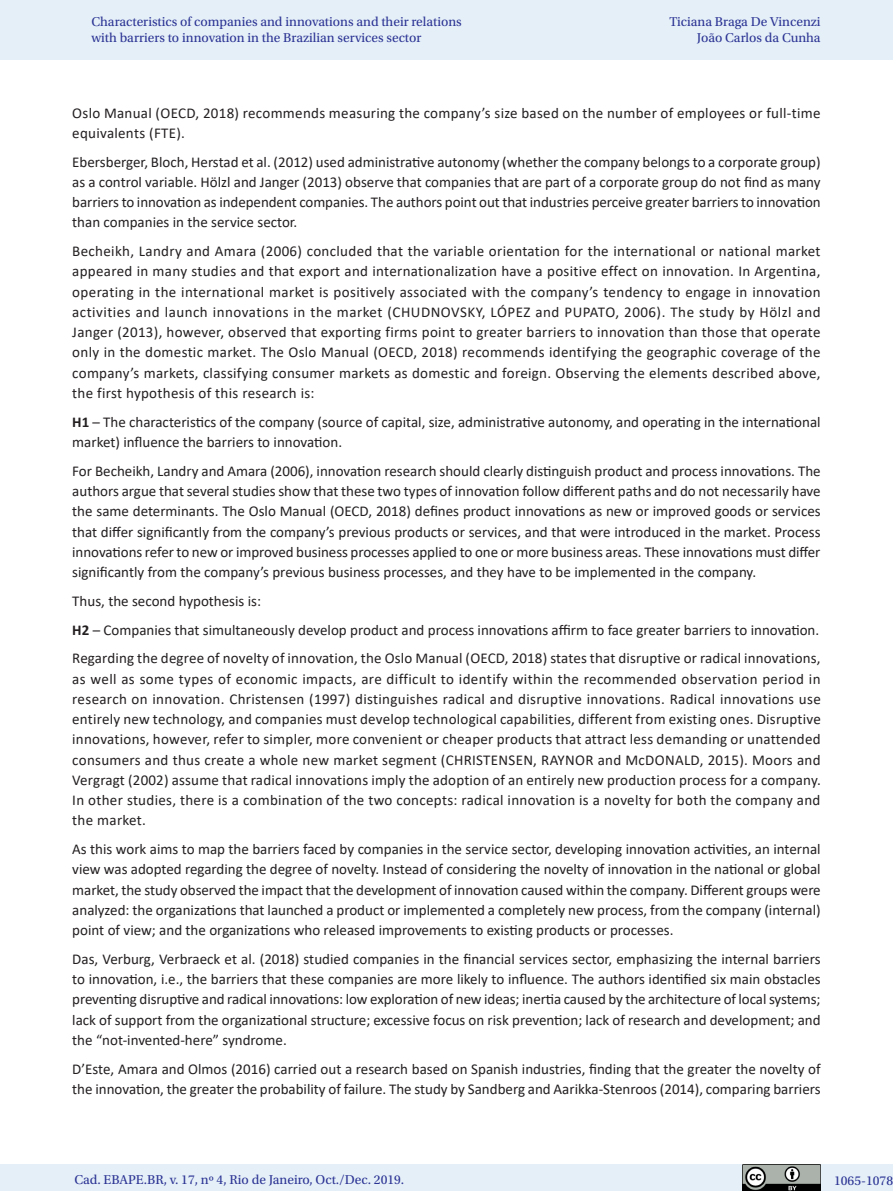
<style>
.page{position:relative;width:893px;height:1191px;background:#fff}
.page>*{position:absolute;margin:0;border:0;box-sizing:border-box;transform-origin:0 0}
._06_0_texto{font:15px/20.2px "Calibri";color:#231f20;text-align:justify}
._06_0_texto-2{font:15px/20.2px "Calibri";letter-spacing:.02em;color:#231f20}
.t1{font:13.5px/16.5px "Utopia Std";color:#2b3393}
.s1{font-weight:700}
</style>
<div class="page">
<div style="left:0;top:0;width:893px;height:60px;background:#e4eff8"></div>
<div style="left:0;top:1164px;width:893px;height:27px;background:#e4eff8"></div>
<img style="left:743px;top:1164px;width:78px;height:27px">
<p class="t1" style="left:91px;top:13px;width:372px">Characteristics of companies and innovations and their relations with barriers to innovation in the Brazilian services sector</p>
<p class="t1" style="left:670px;top:13px;width:153px;text-align:right">Ticiana Braga De Vincenzi<br>João Carlos da Cunha</p>
<p class="_06_0_texto-2" style="left:72px;top:102px;width:750px">Oslo Manual (OECD, 2018) recommends measuring the company’s size based on the number of employees or full-time equivalents (FTE).</p>
<p class="_06_0_texto" style="left:72px;top:151px;width:750px">Ebersberger, Bloch, Herstad et al. (2012) used administrative autonomy (whether the company belongs to a corporate group) as a control variable. Hölzl and Janger (2013) observe that companies that are part of a corporate group do not find as many barriers to innovation as independent companies. The authors point out that industries perceive greater barriers to innovation than companies in the service sector.</p>
<p class="_06_0_texto" style="left:72px;top:241px;width:750px">Becheikh, Landry and Amara (2006) concluded that the variable orientation for the international or national market appeared in many studies and that export and internationalization have a positive effect on innovation. In Argentina, operating in the international market is positively associated with the company’s tendency to engage in innovation activities and launch innovations in the market (CHUDNOVSKY, LÓPEZ and PUPATO, 2006). The study by Hölzl and Janger (2013), however, observed that exporting firms point to greater barriers to innovation than those that operate only in the domestic market. The Oslo Manual (OECD, 2018) recommends identifying the geographic coverage of the company’s markets, classifying consumer markets as domestic and foreign. Observing the elements described above, the first hypothesis of this research is:</p>
<p class="_06_0_texto" style="left:72px;top:411px;width:750px"><span class="s1">H1</span> – The characteristics of the company (source of capital, size, administrative autonomy, and operating in the international market) influence the barriers to innovation.</p>
<p class="_06_0_texto" style="left:72px;top:460px;width:750px">For Becheikh, Landry and Amara (2006), innovation research should clearly distinguish product and process innovations. The authors argue that several studies show that these two types of innovation follow different paths and do not necessarily have the same determinants. The Oslo Manual (OECD, 2018) defines product innovations as new or improved goods or services that differ significantly from the company’s previous products or services, and that were introduced in the market. Process innovations refer to new or improved business processes applied to one or more business areas. These innovations must differ significantly from the company’s previous business processes, and they have to be implemented in the company.</p>
<p class="_06_0_texto" style="left:72px;top:590px;width:190px">Thus, the second hypothesis is:</p>
<p class="_06_0_texto" style="left:72px;top:619px;width:748px"><span class="s1">H2</span> – Companies that simultaneously develop product and process innovations affirm to face greater barriers to innovation.</p>
<p class="_06_0_texto" style="left:72px;top:648px;width:750px">Regarding the degree of novelty of innovation, the Oslo Manual (OECD, 2018) states that disruptive or radical innovations, as well as some types of economic impacts, are difficult to identify within the recommended observation period in research on innovation. Christensen (1997) distinguishes radical and disruptive innovations. Radical innovations use entirely new technology, and companies must develop technological capabilities, different from existing ones. Disruptive innovations, however, refer to simpler, more convenient or cheaper products that attract less demanding or unattended consumers and thus create a whole new market segment (CHRISTENSEN, RAYNOR and McDONALD, 2015). Moors and Vergragt (2002) assume that radical innovations imply the adoption of an entirely new production process for a company.<br>In other studies, there is a combination of the two concepts: radical innovation is a novelty for both the company and the market.</p>
<p class="_06_0_texto" style="left:72px;top:838px;width:750px">As this work aims to map the barriers faced by companies in the service sector, developing innovation activities, an internal view was adopted regarding the degree of novelty. Instead of considering the novelty of innovation in the national or global market, the study observed the impact that the development of innovation caused within the company. Different groups were analyzed: the organizations that launched a product or implemented a completely new process, from the company (internal) point of view; and the organizations who released improvements to existing products or processes.</p>
<p class="_06_0_texto" style="left:72px;top:948px;width:750px">Das, Verburg, Verbraeck et al. (2018) studied companies in the financial services sector, emphasizing the internal barriers to innovation, i.e., the barriers that these companies are more likely to influence. The authors identified six main obstacles preventing disruptive and radical innovations: low exploration of new ideas; inertia caused by the architecture of local systems; lack of support from the organizational structure; excessive focus on risk prevention; lack of research and development; and the “not-invented-here” syndrome.</p>
<p class="_06_0_texto" style="left:72px;top:1058px;width:750px">D’Este, Amara and Olmos (2016) carried out a research based on Spanish industries, finding that the greater the novelty of the innovation, the greater the probability of failure. The study by Sandberg and Aarikka-Stenroos (2014), comparing barriers</p>
<p class="t1" style="left:74px;top:1171px;width:332px">Cad. EBAPE.BR, v. 17, nº 4, Rio de Janeiro, Oct./Dec. 2019.</p>
<p class="t1" style="left:834px;top:1172px;width:60px">1065-1078</p>
</div>
